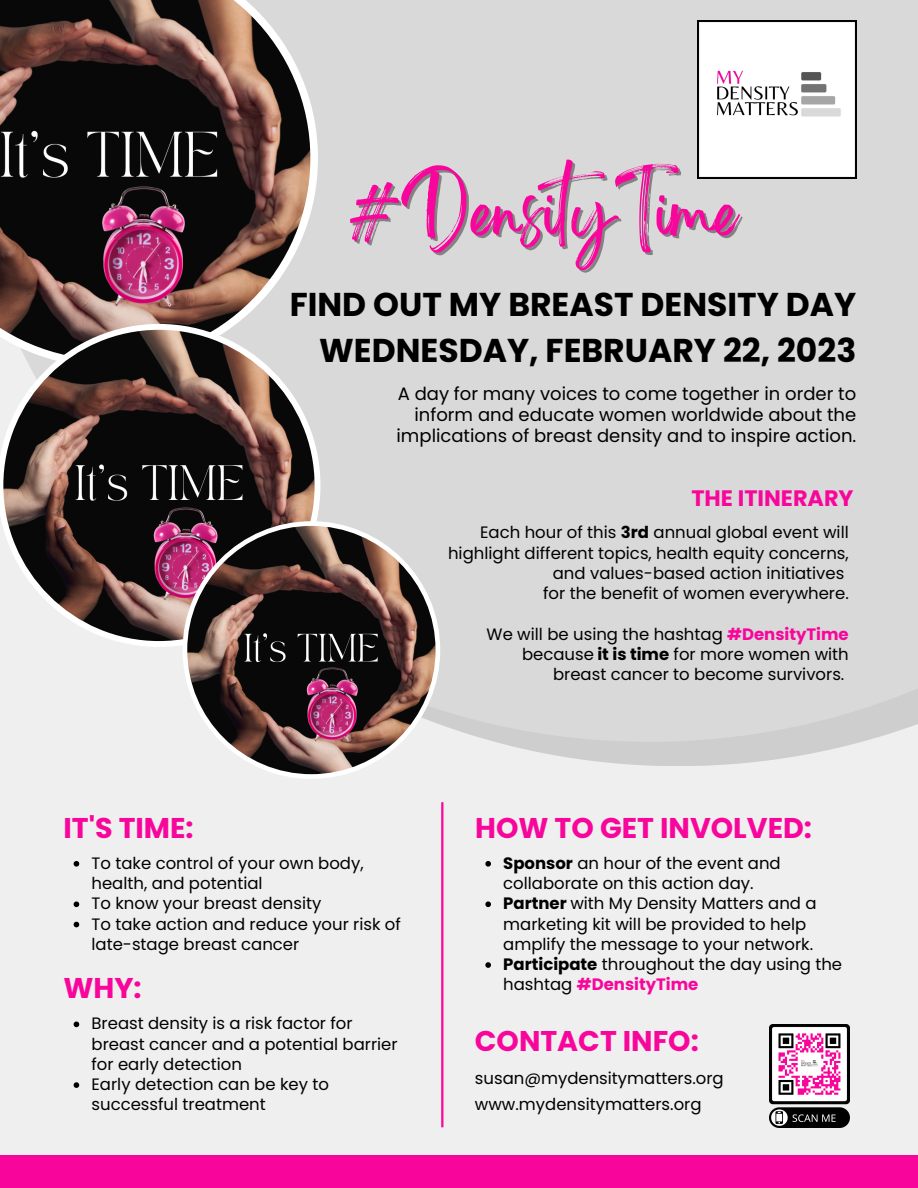
<style>
.page{position:relative;width:918px;height:1188px;background:#efefef}
.page>*{position:absolute;margin:0;border:0;box-sizing:border-box;transform-origin:0 0}
.t1{font:57.45px "Brightwall";color:#f8069b}
.t2{font:700 33px/46.2px "Poppins";color:#000;text-align:right}
.t3{font:700 28.5px "Poppins";color:#f8069b}
.t4{font:700 22.35px "Poppins";color:#f8069b}
.t5{font:18px/21.3px "Poppins";color:#000;text-align:right}
.t6{font:16.5px/20.2px "Poppins";color:#000}
.s1{font-weight:700}
.s2{font-weight:700;color:#f8069b}
</style>
<div class="page">
<svg style="left:496px;top:742px;width:364px;height:24px;fill:#cecece"></svg>
<div style="left:0;top:0;width:918px;height:742px;background:#d9d9d9"></div>
<img style="left:0;top:0;width:318px;height:324px">
<svg style="left:0;top:324px;width:320px;height:323px;background:#675856"></svg>
<img style="left:183px;top:521px;width:257px;height:258px">
<hr style="left:441px;top:802px;width:2px;height:325px;background:#f8069b">
<div style="left:0;top:1155px;width:918px;height:33px;background:#f8069b"></div>
<img style="left:697px;top:20px;width:159px;height:159px">
<img style="left:769px;top:1024px;width:80px;height:104px">
<svg style="left:485px;top:861px;width:6px;height:6px"></svg>
<svg style="left:485px;top:901px;width:6px;height:6px"></svg>
<svg style="left:485px;top:962px;width:6px;height:6px"></svg>
<svg style="left:74px;top:861px;width:5px;height:6px"></svg>
<svg style="left:74px;top:901px;width:5px;height:6px"></svg>
<svg style="left:74px;top:922px;width:5px;height:5px"></svg>
<svg style="left:74px;top:1022px;width:5px;height:5px"></svg>
<svg style="left:74px;top:1082px;width:5px;height:6px"></svg>
<h1 class="t1" style="left:350px;top:192px;width:388px">#DensityTime</h1>
<h2 class="t2" style="left:290px;top:282px;width:568px">FIND OUT MY BREAST DENSITY DAY<br>WEDNESDAY, FEBRUARY 22, 2023</h2>
<p class="t5" style="left:397px;top:383px;width:461px">A day for many voices to come together in order to inform and educate women worldwide about the implications of breast density and to inspire action.</p>
<h3 class="t4" style="left:691px;top:483px;width:164px">THE ITINERARY</h3>
<p class="t6" style="left:448px;top:522px;width:402px;text-align:right">Each hour of this <span class="s1">3rd</span> annual global event will highlight different topics, health equity concerns, and values-based action initiatives<br>for the benefit of women everywhere.</p>
<p class="t6" style="left:487px;top:624px;width:364px;text-align:right">We will be using the hashtag <span class="s2">#DensityTime </span>because <span class="s1">it is time</span> for more women with breast cancer to become survivors.</p>
<h3 class="t3" style="left:63px;top:808px;width:132px">IT'S TIME:</h3>
<p class="t6" style="left:92px;top:853px;width:311px">To take control of your own body, health, and potential<br>To know your breast density<br>To take action and reduce your risk of late-stage breast cancer</p>
<h3 class="t3" style="left:63px;top:968px;width:80px">WHY:</h3>
<p class="t6" style="left:92px;top:1014px;width:308px">Breast density is a risk factor for breast cancer and a potential barrier for early detection<br>Early detection can be key to successful treatment</p>
<h3 class="t3" style="left:475px;top:808px;width:338px">HOW TO GET INVOLVED:</h3>
<p class="t6" style="left:503px;top:853px;width:340px"><span class="s1">Sponsor</span> an hour of the event and collaborate on this action day.<br><span class="s1">Partner</span> with My Density Matters and a marketing kit will be provided to help amplify the message to your network.<br><span class="s1">Participate</span> throughout the day using the hashtag <span class="s2">#DensityTime</span></p>
<h3 class="t3" style="left:475px;top:1021px;width:225px">CONTACT INFO:</h3>
<p class="t6" style="left:475px;top:1065px;width:250px;line-height:25.8px">susan@mydensitymatters.org www.mydensitymatters.org</p>
</div>
